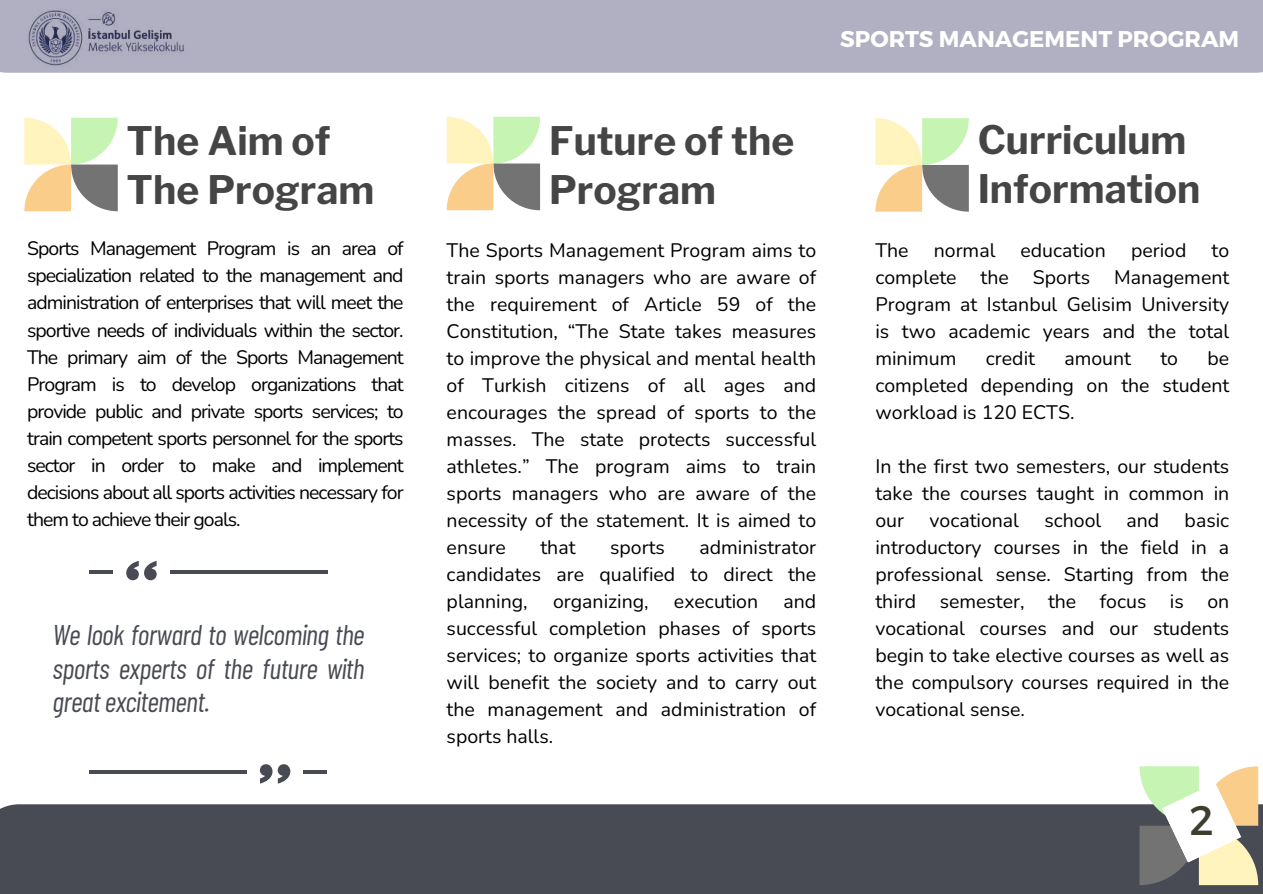
<style>
.page{position:relative;width:1263px;height:894px;background:#fff}
.page>*{position:absolute;margin:0;border:0;box-sizing:border-box;transform-origin:0 0}
.t1{font:41.25px "Montserrat";color:#3e3d2f}
.t2{font:700 39px/49.5px "Libre Franklin";color:#454545}
.t3{font:italic 28.5px/33.8px "Barlow Condensed";letter-spacing:-.015em;color:#484b53;text-align:justify}
.t4{font:700 22.8px "Montserrat";color:#fff}
.t5{font:19.5px/27px "Nunito";color:#000;text-align:justify}
</style>
<div class="page">
<div style="left:0;top:804px;width:1263px;height:89px;background:#484b53"></div>
<svg style="left:24px;top:118px;width:94px;height:93px"></svg>
<svg style="left:447px;top:117px;width:93px;height:93px"></svg>
<div style="left:0;top:0;width:1263px;height:73px;background:#b1b0c3"></div>
<svg style="left:126px;top:561px;width:31px;height:19px"></svg>
<hr style="left:89px;top:570px;width:24px;height:3px;background:#484b53">
<hr style="left:170px;top:570px;width:157px;height:3px;background:#484b53">
<svg style="left:260px;top:764px;width:30px;height:19px"></svg>
<hr style="left:303px;top:770px;width:24px;height:3px;background:#484b53">
<hr style="left:89px;top:770px;width:158px;height:3px;background:#484b53">
<svg style="left:875px;top:118px;width:94px;height:93px"></svg>
<svg style="left:1139px;top:766px;width:119px;height:118px"></svg>
<img style="left:20px;top:10px;width:171px;height:63px">
<h2 class="t2" style="left:127px;top:116px;width:249px">The Aim of<br>The Program</h2>
<p class="t5" style="left:27px;top:235px;width:378px">Sports Management Program is an area of specialization related to the management and administration of enterprises that will meet the sportive needs of individuals within the sector.<br>The primary aim of the Sports Management Program is to develop organizations that provide public and private sports services; to train competent sports personnel for the sports sector in order to make and implement decisions about all sports activities necessary for them to achieve their goals.</p>
<h3 class="t3" style="left:53px;top:616px;width:314px">We look forward to welcoming the sports experts of the future with great excitement.</h3>
<p class="t4" style="left:840px;top:24px;width:400px">SPORTS MANAGEMENT PROGRAM</p>
<h2 class="t2" style="left:549px;top:116px;width:247px">Future of the<br>Program</h2>
<p class="t5" style="left:447px;top:236px;width:371px">The Sports Management Program aims to train sports managers who are aware of the requirement of Article 59 of the Constitution, “The State takes measures to improve the physical and mental health of Turkish citizens of all ages and encourages the spread of sports to the masses. The state protects successful athletes.” The program aims to train sports managers who are aware of the necessity of the statement. It is aimed to ensure</p>
<p class="t5" style="left:447px;top:533px;width:371px;text-indent:253px">administrator candidates are qualified to direct the planning,</p>
<p class="t5" style="left:540px;top:533px;width:37px">that</p>
<p class="t5" style="left:610px;top:533px;width:56px">sports</p>
<p class="t5" style="left:447px;top:587px;width:371px;text-indent:337px">and successful completion phases of sports services; to organize sports activities that will benefit the society and to carry out the management and administration of sports halls.</p>
<p class="t5" style="left:553px;top:587px;width:97px">organizing,</p>
<p class="t5" style="left:674px;top:587px;width:86px">execution</p>
<h2 class="t2" style="left:978px;top:115px;width:224px">Curriculum<br>Information</h2>
<p class="t5" style="left:875px;top:236px;width:35px">The</p>
<p class="t5" style="left:934px;top:236px;width:63px">normal</p>
<p class="t5" style="left:1020px;top:236px;width:87px">education</p>
<p class="t5" style="left:1131px;top:236px;width:57px">period</p>
<p class="t5" style="left:875px;top:236px;width:355px;text-indent:336px">to complete the Sports Management Program at Istanbul Gelisim University is two academic years and the total minimum</p>
<p class="t5" style="left:875px;top:344px;width:355px;text-indent:332px">be completed depending on the student workload is 120 ECTS.</p>
<p class="t5" style="left:875px;top:452px;width:355px">In the first two semesters, our students take the courses taught in common in our</p>
<p class="t5" style="left:986px;top:344px;width:51px">credit</p>
<p class="t5" style="left:1064px;top:344px;width:68px">amount</p>
<p class="t5" style="left:1160px;top:344px;width:19px">to</p>
<p class="t5" style="left:875px;top:506px;width:355px;text-indent:309px">basic introductory courses in the field in a professional sense. Starting from the third semester, the focus is on vocational courses and our students begin to take elective courses as well as the compulsory courses required in the vocational sense.</p>
<p class="t5" style="left:929px;top:506px;width:91px">vocational</p>
<p class="t5" style="left:1044px;top:506px;width:58px">school</p>
<p class="t5" style="left:1126px;top:506px;width:34px">and</p>
<h1 class="t1" style="left:1189px;top:793px;width:26px">2</h1>
</div>
